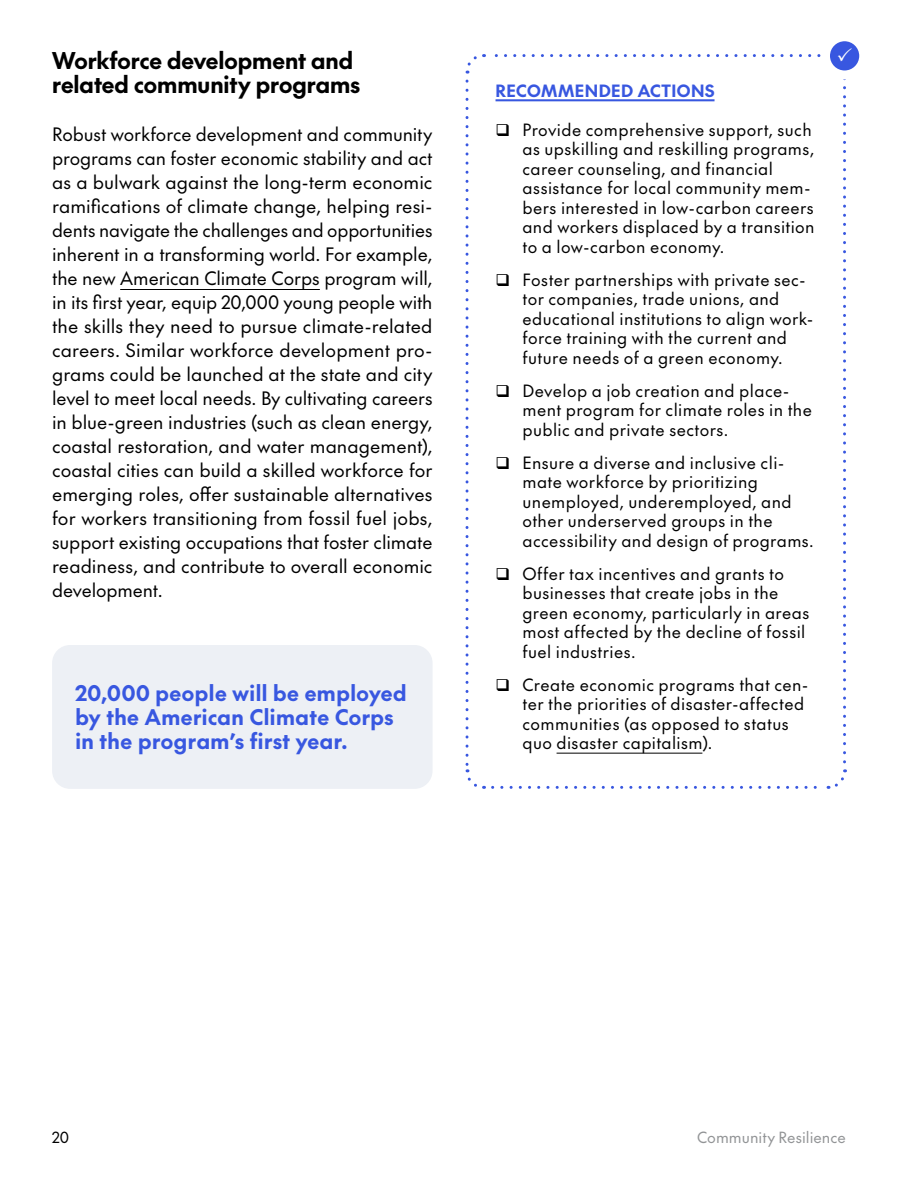
<style>
.page{position:relative;width:918px;height:1188px;background:#fff}
.page>*{position:absolute;margin:0;border:0;box-sizing:border-box;transform-origin:0 0}
.t1{font:700 22.5px/24px "The Future";color:#000}
.t2{font:700 21px/24px "The Future";letter-spacing:.025em;color:#3857e0}
.t3{font:18px/24px "The Future";color:#000;text-align:justify}
.t4{font:16.5px/19.5px "The Future";letter-spacing:.025em;color:#000}
.t5{font:700 16.5px "The Future";letter-spacing:.025em;color:#3857e0}
.t6{font:15px "The Future";color:#929496}
.t7{font:15px "The Future";color:#000}
</style>
<div class="page">
<hr style="left:496px;top:99px;width:219px;height:2px;background:#3857e0">
<hr style="left:557px;top:753px;width:145px;height:1px;background:#000">
<svg style="left:465px;top:81px;width:20px;height:708px"></svg>
<svg style="left:493px;top:769px;width:354px;height:20px"></svg>
<svg style="left:465px;top:54px;width:354px;height:20px"></svg>
<hr style="left:120px;top:289px;width:200px;height:1px;background:#000">
<svg style="left:825px;top:37px;width:39px;height:38px"></svg>
<div style="left:821px;top:32px;width:47px;height:48px;border:9px solid #fff;border-radius:50%"></div>
<div style="left:52px;top:645px;width:381px;height:144px;background:#edf0f5;border-radius:18px"></div>
<svg style="left:828px;top:48px;width:24px;height:714px"></svg>
<h1 class="t1" style="left:52px;top:48px;width:310px">Workforce development and related community programs</h1>
<p class="t3" style="left:52px;top:122px;width:382px">Robust workforce development and community programs can foster economic stability and act as a bulwark against the long-term economic ramifications of climate change, helping resi&shy;dents navigate the challenges and opportunities inherent in a transforming world. For example, the new American Climate Corps program will, in its first year, equip 20,000 young people with the skills they need to pursue climate-related careers. Similar workforce development pro&shy;grams could be launched at the state and city level to meet local needs. By cultivating careers in blue-green industries (such as clean energy, coastal restoration, and water management), coastal cities can build a skilled workforce for emerging roles, offer sustainable alternatives for workers transitioning from fossil fuel jobs, support existing occupations that foster climate readiness, and contribute to overall economic development.</p>
<p class="t2" style="left:75px;top:680px;width:333px">20,000 people will be employed by the American Climate Corps in the program’s first year.</p>
<p class="t5" style="left:496px;top:78px;width:221px">RECOMMENDED ACTIONS</p>
<p class="t4" style="left:523px;top:119px;width:294px">Provide comprehensive support, such as upskilling and reskilling programs, career counseling, and financial assistance for local community mem&shy;bers interested in low-carbon careers and workers displaced by a transition to a low-carbon economy.</p>
<p class="t4" style="left:523px;top:269px;width:293px">Foster partnerships with private sec&shy;tor companies, trade unions, and educational institutions to align work&shy;force training with the current and future needs of a green economy.</p>
<p class="t4" style="left:523px;top:380px;width:291px">Develop a job creation and place&shy;ment program for climate roles in the public and private sectors.</p>
<p class="t4" style="left:523px;top:452px;width:293px">Ensure a diverse and inclusive cli&shy;mate workforce by prioritizing unemployed, underemployed, and other underserved groups in the accessibility and design of programs.</p>
<p class="t4" style="left:523px;top:563px;width:288px">Offer tax incentives and grants to businesses that create jobs in the green economy, particularly in areas most affected by the decline of fossil fuel industries.</p>
<p class="t4" style="left:523px;top:674px;width:287px">Create economic programs that cen&shy;ter the priorities of disaster-affected communities (as opposed to status quo disaster capitalism).</p>
<p class="t7" style="left:52px;top:1127px;width:18px">20</p>
<p class="t6" style="left:697px;top:1127px;width:150px">Community Resilience</p>
</div>
